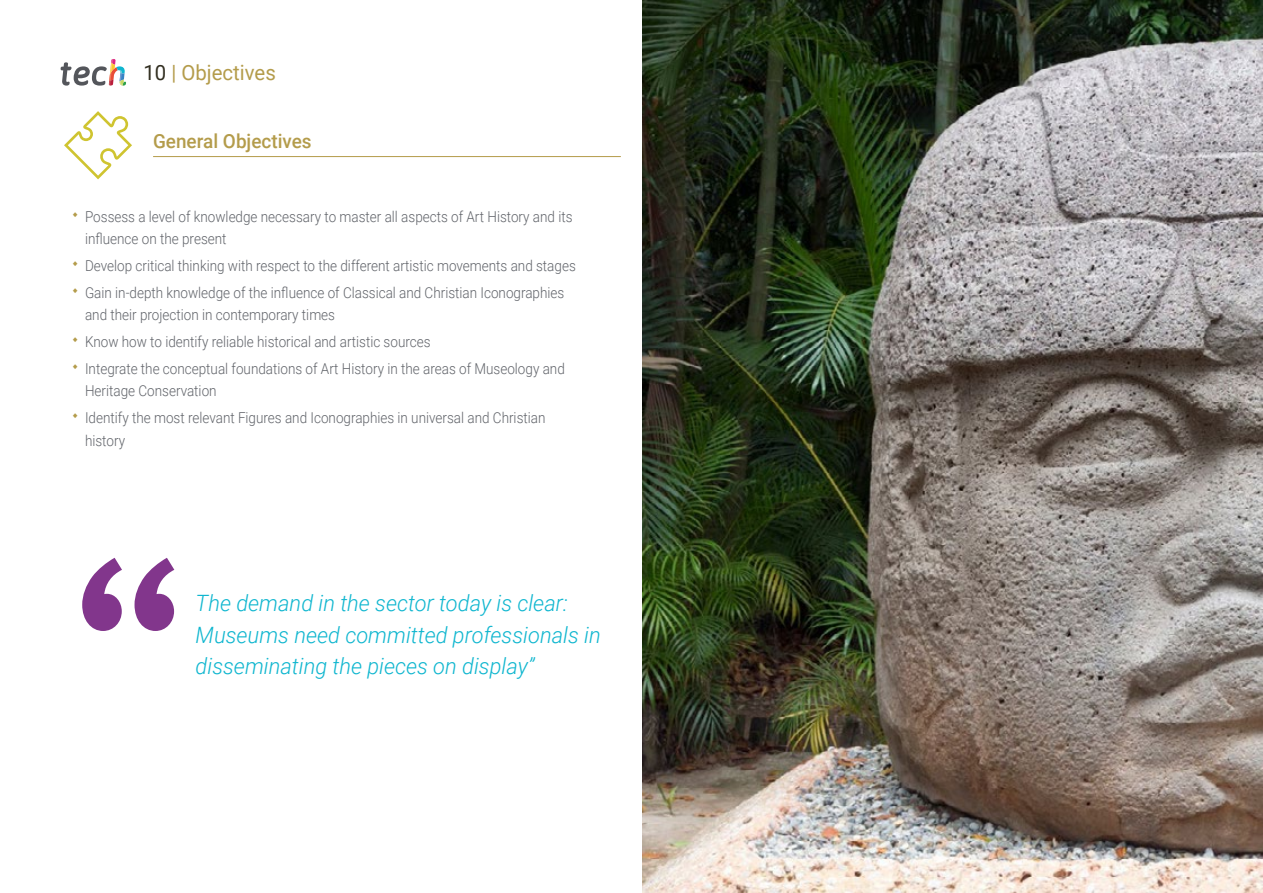
<style>
.page{position:relative;width:1263px;height:893px;background:#fff}
.page>*{position:absolute;margin:0;border:0;box-sizing:border-box;transform-origin:0 0}
.t1{font:italic 300 22.5px/31.5px "Roboto";color:#0fb6cf}
.t2{font:21px "Roboto";color:#b49c4b}
.t3{font:500 19.5px "Roboto";color:#b49c4b}
.t4{font:300 15px/26.7px "Roboto";color:#61646a;scale:.9 1}
.s1{color:#312e20}
</style>
<div class="page">
<hr style="left:153px;top:156px;width:468px;height:1px;background:#b49c4b">
<svg style="left:64px;top:111px;width:68px;height:68px"></svg>
<svg style="left:82px;top:558px;width:92px;height:73px"></svg>
<img style="left:642px;top:0;width:621px;height:893px">
<svg style="left:61px;top:59px;width:65px;height:27px"></svg>
<h2 class="t2" style="left:144px;top:57px;width:134px"><span class="s1">10</span> | Objectives</h2>
<h3 class="t3" style="left:153px;top:128px;width:160px">General Objectives</h3>
<p class="t4" style="left:85px;top:205px;width:543px;line-height:22.5px">Possess a level of knowledge necessary to master all aspects of Art History and its influence on the present</p>
<p class="t4" style="left:85px;top:252px;width:547px">Develop critical thinking with respect to the different artistic movements and stages<br>Gain in-depth knowledge of the influence of Classical and Christian Iconographies</p>
<p class="t4" style="left:85px;top:301px;width:535px">and their projection in contemporary times<br>Know how to identify reliable historical and artistic sources<br>Integrate the conceptual foundations of Art History in the areas of Museology and</p>
<p class="t4" style="left:85px;top:377px;width:513px">Heritage Conservation<br>Identify the most relevant Figures and Iconographies in universal and Christian</p>
<p class="t4" style="left:85px;top:426px;width:46px">history</p>
<h1 class="t1" style="left:196px;top:587px;width:407px">The demand in the sector today is clear:<br>Museums need committed professionals in disseminating the pieces on display”</h1>
</div>
